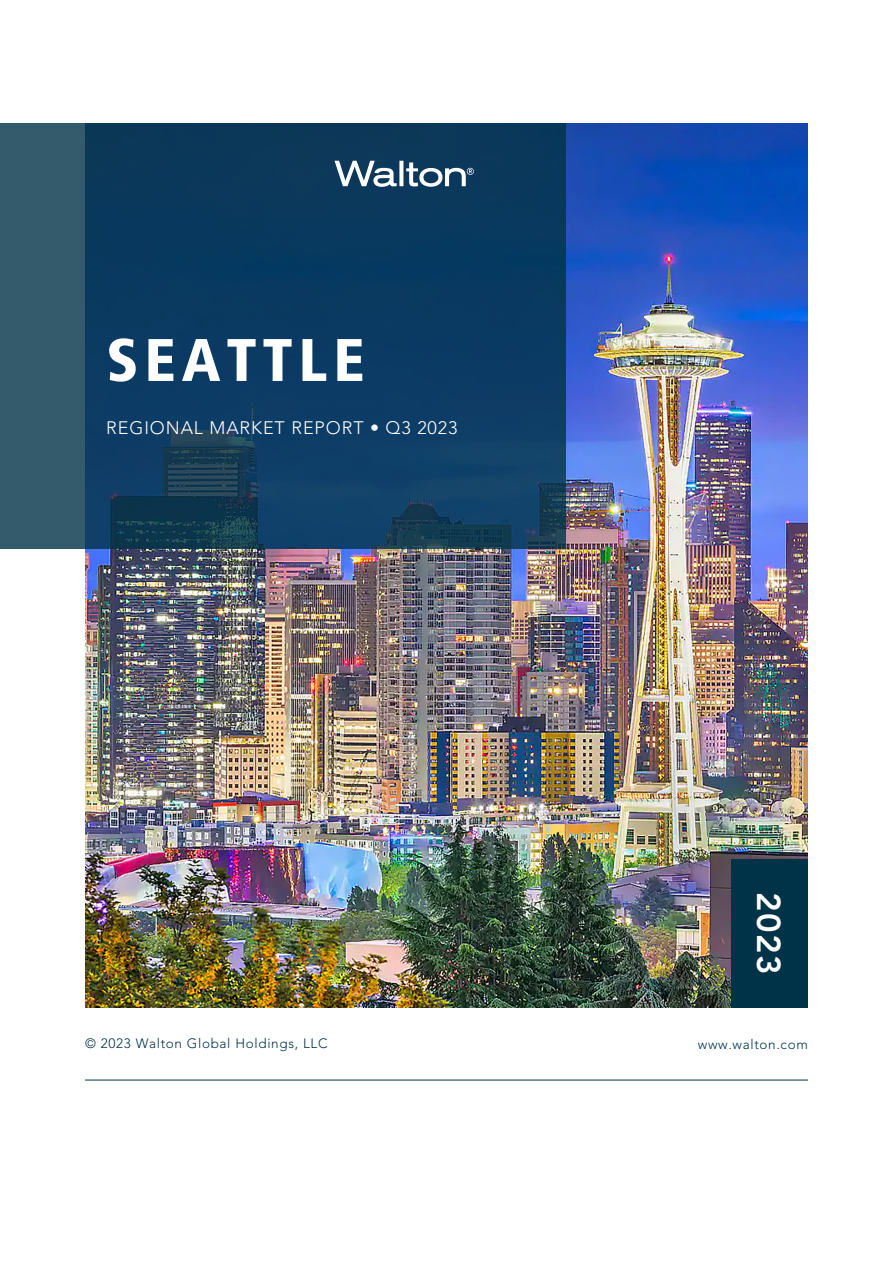
<style>
.page{position:relative;width:893px;height:1263px;background:#fff}
.page>*{position:absolute;margin:0;border:0;box-sizing:border-box;transform-origin:0 0}
.Walton_Header_2_-_Dark_Grey{font:900 condensed 60px "Frutiger LT Std";letter-spacing:.1em;color:#fff}
.Walton_Body_Copy_-_White{font:800 33px "Avenir LT Std";color:#fff}
.Walton_Body_Copy_-_Dark_Grey{font:300 18px "Avenir LT Std";letter-spacing:.05em;color:#fff}
.Walton_Body_Copy_-_Dark_Grey-2{font:300 13.5px "Avenir LT Std";letter-spacing:.05em;color:#013348}
</style>
<div class="page">
<img style="left:85px;top:123px;width:723px;height:885px">
<div style="left:731px;top:859px;width:77px;height:149px;background:#013348"></div>
<svg style="left:0;top:123px;width:566px;height:426px;background:#123f61"></svg>
<hr style="left:85px;top:1080px;width:723px;height:1px;background:#013348">
<svg style="left:334px;top:161px;width:140px;height:26px"></svg>
<p class="Walton_Header_2_-_Dark_Grey" style="left:106px;top:324px;width:260px">SEATTLE</p>
<p class="Walton_Body_Copy_-_Dark_Grey" style="left:106px;top:417px;width:353px">REGIONAL MARKET REPORT • Q3 2023</p>
<p class="Walton_Body_Copy_-_White" style="left:788px;top:892px;width:85px;rotate:90deg">2023</p>
<p class="Walton_Body_Copy_-_Dark_Grey-2" style="left:85px;top:1035px;width:244px">© 2023 Walton Global Holdings, LLC</p>
<p class="Walton_Body_Copy_-_Dark_Grey-2" style="left:698px;top:1036px;width:112px">www.walton.com</p>
</div>
